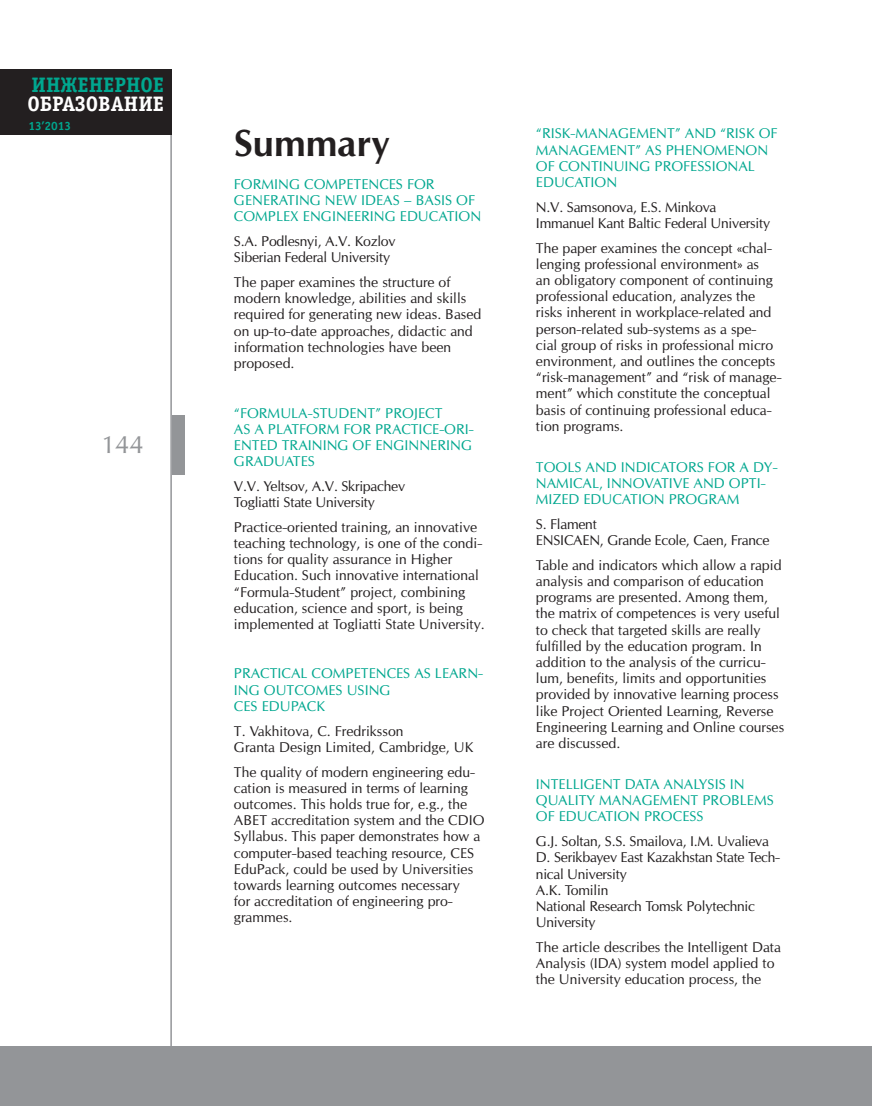
<style>
.page{position:relative;width:872px;height:1106px;background:#fff}
.page>*{position:absolute;margin:0;border:0;box-sizing:border-box;transform-origin:0 0}
.Head{font:700 36px "Opium New";color:#231f20}
.t1{font:24px "Opium New";color:#939598}
.t2{font:700 21px "Officina Serif C";color:#fff}
.t3{font:700 21px "Officina Serif C";color:#00a78f}
.Sub1{font:13.5px/16.2px "Opium New";color:#231f20}
.Sub1-2{font:13.5px/16.2px "Opium New";color:#00a78f}
.Sub1-3{font:13.5px/16.2px "Opium New";letter-spacing:-.02em;color:#231f20}
.t4{font:700 12px "Officina Sans C";color:#00a78f}
</style>
<div class="page">
<hr style="left:170px;top:69px;width:2px;height:1037px;background:#939598">
<div style="left:0;top:1046px;width:872px;height:60px;background:#939598"></div>
<div style="left:0;top:69px;width:172px;height:66px;background:#231f20"></div>
<div style="left:172px;top:415px;width:12px;height:60px;background:#939598"></div>
<h3 class="t3" style="left:32px;top:73px;width:134px">ИНЖЕНЕРНОЕ</h3>
<h3 class="t2" style="left:28px;top:92px;width:138px">ОБРАЗОВАНИЕ</h3>
<p class="t4" style="left:28px;top:119px;width:44px">13’2013</p>
<h2 class="t1" style="left:101px;top:429px;width:44px">144</h2>
<p class="Head" style="left:234px;top:121px;width:158px">Summary</p>
<p class="Sub1-2" style="left:536px;top:125px;width:63px">“Risk-Management</p>
<p class="Sub1-2" style="left:675px;top:125px;width:22px">” and</p>
<p class="Sub1-2" style="left:720px;top:125px;width:22px">“Risk</p>
<p class="Sub1-2" style="left:758px;top:125px;width:10px">of</p>
<p class="Sub1-2" style="left:536px;top:141px;width:24px">Management</p>
<p class="Sub1-2" style="left:635px;top:141px;width:50px">” as Phenomenon</p>
<p class="Sub1-2" style="left:536px;top:158px;width:43px">of Continuing</p>
<p class="Sub1-2" style="left:654px;top:158px;width:18px">Professional</p>
<p class="Sub1-2" style="left:536px;top:174px;width:18px">Education</p>
<p class="Sub1-3" style="left:536px;top:199px;width:236px">N.V. Samsonova, E.S. Minkova<br>Immanuel Kant Baltic Federal University</p>
<p class="Sub1" style="left:536px;top:239px;width:247px">The paper examines the concept «chal&shy;lenging professional environment» as<br>an obligatory component of continuing professional education, analyzes the risks inherent in workplace-related and person-related sub-systems as a spe-<br>cial group of risks in professional micro environment, and outlines the concepts “risk-management” and “risk of manage&shy;ment” which constitute the conceptual basis of continuing professional educa&shy;tion programs.</p>
<p class="Sub1-2" style="left:536px;top:459px;width:18px">Tools</p>
<p class="Sub1-2" style="left:585px;top:459px;width:12px">and</p>
<p class="Sub1-2" style="left:621px;top:459px;width:10px">indicators</p>
<p class="Sub1-2" style="left:708px;top:459px;width:10px">for</p>
<p class="Sub1-2" style="left:739px;top:459px;width:40px">ady-</p>
<p class="Sub1-2" style="left:536px;top:475px;width:10px">namical</p>
<p class="Sub1-2" style="left:599px;top:475px;width:17px">, innovative</p>
<p class="Sub1-2" style="left:693px;top:475px;width:12px">and</p>
<p class="Sub1-2" style="left:729px;top:475px;width:9px">opti</p>
<p class="Sub1-2" style="left:760px;top:475px;width:6px">-</p>
<p class="Sub1-2" style="left:536px;top:491px;width:10px">mized</p>
<p class="Sub1-2" style="left:583px;top:491px;width:10px">education</p>
<p class="Sub1-2" style="left:668px;top:491px;width:11px">program</p>
<p class="Sub1-3" style="left:536px;top:516px;width:235px">S. Flament<br>ENSICAEN, Grande Ecole, Caen, France</p>
<p class="Sub1" style="left:536px;top:557px;width:250px">Table and indicators which allow a rapid analysis and comparison of education programs are presented. Among them, the matrix of competences is very useful to check that targeted skills are really fulfilled by the education program. In addition to the analysis of the curricu&shy;lum, benefits, limits and opportunities provided by innovative learning process like Project Oriented Learning, Reverse Engineering Learning and Online courses are discussed.</p>
<p class="Sub1-2" style="left:536px;top:776px;width:13px">Intelligent</p>
<p class="Sub1-2" style="left:624px;top:776px;width:20px">Data</p>
<p class="Sub1-2" style="left:663px;top:776px;width:18px">Analysis</p>
<p class="Sub1-2" style="left:730px;top:776px;width:8px">in</p>
<p class="Sub1-2" style="left:536px;top:792px;width:21px">Quality</p>
<p class="Sub1-2" style="left:599px;top:792px;width:24px">Management</p>
<p class="Sub1-2" style="left:702px;top:792px;width:18px">Problems</p>
<p class="Sub1-2" style="left:536px;top:808px;width:40px">of Education</p>
<p class="Sub1-2" style="left:644px;top:808px;width:18px">Process</p>
<p class="Sub1-3" style="left:536px;top:833px;width:246px">G.J. Soltan, S.S. Smailova, I.M. Uvalieva<br>D. Serikbayev East Kazakhstan State Tech&shy;nical University<br>А.K. Tomilin<br>National Research Tomsk Polytechnic<br>University</p>
<p class="Sub1" style="left:536px;top:938px;width:246px">The article describes the Intelligent Data<br>Analysis (IDA) system model applied to the University education process, the</p>
<p class="Sub1-2" style="left:234px;top:176px;width:18px">Forming</p>
<p class="Sub1-2" style="left:304px;top:176px;width:20px">Competences</p>
<p class="Sub1-2" style="left:407px;top:176px;width:10px">for</p>
<p class="Sub1-2" style="left:234px;top:192px;width:21px">Generating</p>
<p class="Sub1-2" style="left:325px;top:192px;width:50px">New Ideas</p>
<p class="Sub1-2" style="left:404px;top:192px;width:29px">– Basis</p>
<p class="Sub1-2" style="left:456px;top:192px;width:10px">of</p>
<p class="Sub1-2" style="left:234px;top:208px;width:20px">Complex</p>
<p class="Sub1-2" style="left:303px;top:208px;width:17px">Engineering</p>
<p class="Sub1-2" style="left:400px;top:208px;width:18px">Education</p>
<p class="Sub1-3" style="left:234px;top:233px;width:163px">S.A. Podlesnyi, A.V. Kozlov<br>Siberian Federal University</p>
<p class="Sub1" style="left:234px;top:274px;width:249px">The paper examines the structure of modern knowledge, abilities and skills required for generating new ideas. Based on up-to-date approaches, didactic and information technologies have been proposed.</p>
<p class="Sub1-2" style="left:234px;top:404px;width:241px">“FORMULA-STUDENT” PROJECT<br>AS A PLATFORM FOR PRACTICE-ORI-<br>ENTED TRAINING OF ENGINNERING<br>GRADUATES</p>
<p class="Sub1-3" style="left:234px;top:478px;width:173px">V.V. Yeltsov, A.V. Skripachev<br>Togliatti State University</p>
<p class="Sub1" style="left:234px;top:519px;width:252px">Practice-oriented training, an innovative teaching technology, is one of the condi&shy;tions for quality assurance in Higher Education. Such innovative international “Formula-Student” project, combining education, science and sport, is being implemented at Togliatti State University.</p>
<p class="Sub1-2" style="left:234px;top:665px;width:18px">Practical</p>
<p class="Sub1-2" style="left:311px;top:665px;width:20px">Competences</p>
<p class="Sub1-2" style="left:414px;top:665px;width:38px">as Learn</p>
<p class="Sub1-2" style="left:478px;top:665px;width:6px">-</p>
<p class="Sub1-2" style="left:234px;top:681px;width:9px">ing</p>
<p class="Sub1-2" style="left:264px;top:681px;width:23px">Outcomes</p>
<p class="Sub1-2" style="left:347px;top:681px;width:10px">using</p>
<p class="Sub1-2" style="left:234px;top:698px;width:74px">CES Edu Pack</p>
<p class="Sub1" style="left:234px;top:722px;width:241px">T. Vakhitova, C. Fredriksson<br>Granta Design Limited, Cambridge, UK</p>
<p class="Sub1" style="left:234px;top:763px;width:252px">The quality of modern engineering edu&shy;cation is measured in terms of learning outcomes. This holds true for, e.g., the ABET accreditation system and the CDIO Syllabus. This paper demonstrates how a computer-based teaching resource, CES EduPack, could be used by Universities towards learning outcomes necessary<br>for accreditation of engineering pro&shy;grammes.</p>
</div>
